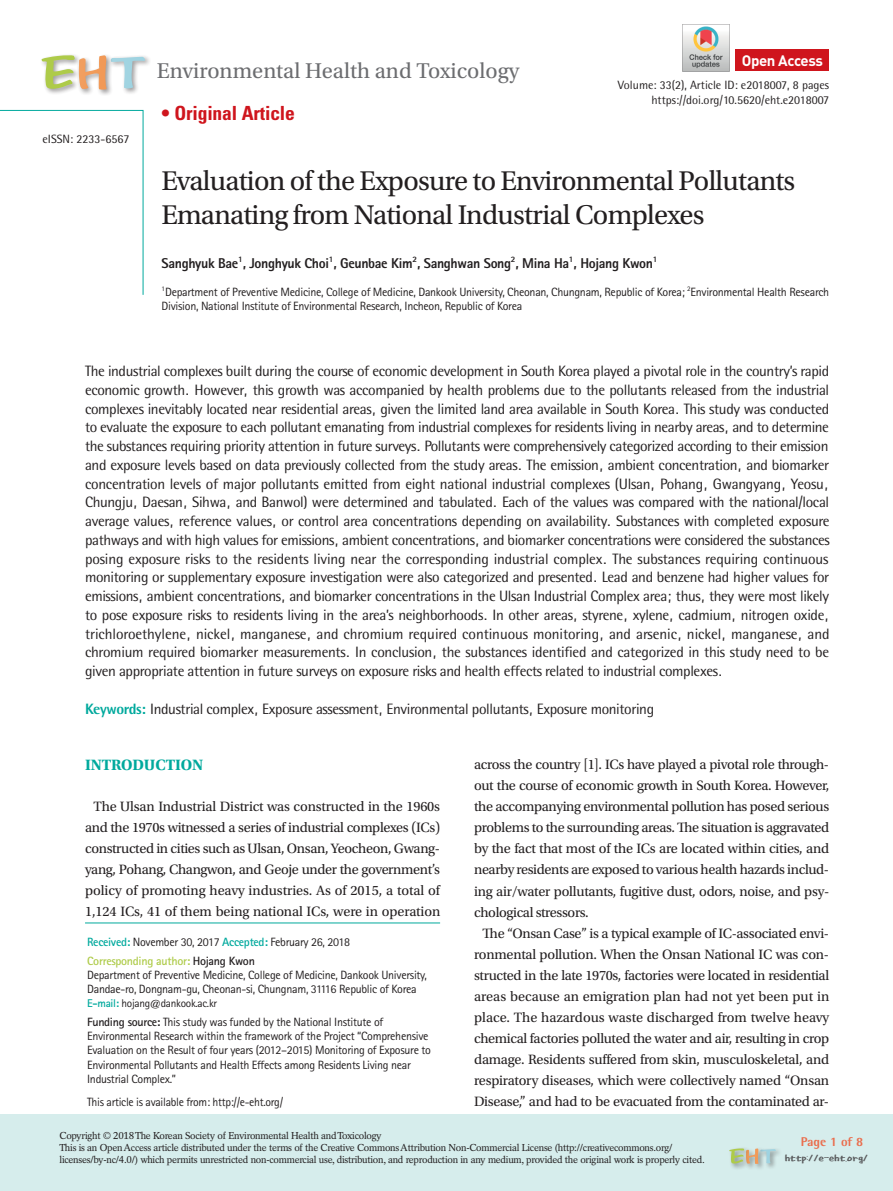
<style>
.page{position:relative;width:893px;height:1191px;background:#fff}
.page>*{position:absolute;margin:0;border:0;box-sizing:border-box;transform-origin:0 0}
.t1{font:28.5px/34.2px "Utopia Std";letter-spacing:-.025em;color:#231f20}
.t2{font:22.5px "Utopia Std";color:#6c6d70}
.t3{font:700 condensed 19.5px "Univers LT Std";letter-spacing:-.01em;color:#cf151d}
.t4{font:700 15.75px "Utopia Std";letter-spacing:-.01em;color:#00a99d}
.t5{font:15px/18.8px "Rotis Semi Sans Std";letter-spacing:-.025em;color:#231f20}
.t6{font:700 15px "DIN Pro";letter-spacing:-.025em;color:#fff}
.t7{font:14.25px/21px "Utopia Std";letter-spacing:-.025em;color:#231f20;text-align:center}
.t8{font:14.25px "Utopia Std";color:#231f20}
.t9{font:800 14.25px "Rotis Sans Serif Std";letter-spacing:-.025em;color:#231f20}
.t10{font:800 12.75px "Rotis Semi Sans Std";color:#ea6d4d}
.t11{font:12px/14.4px "Rotis Sans Serif Std";letter-spacing:-.025em;color:#231f20}
.t12{font:12px/15px "Rotis Semi Sans Std";color:#231f20;text-align:right}
.t13{font:12px "H Ybda M";letter-spacing:-.03em;color:#57585a}
.t14{font:11.25px "Rotis Sans Serif Std";letter-spacing:-.025em;color:#231f20}
.t15{font:10.05px/12px "Rotation LT Std";letter-spacing:-.025em;color:#231f20}
.s1{font-weight:800;color:#00a99d}
.s2{font-weight:700;color:#00a99d}
.s3{font-weight:700;color:#aecb49}
.s4{font-weight:700}
</style>
<div class="page">
<div style="left:0;top:1114px;width:893px;height:77px;background:#d6edec"></div>
<div style="left:724px;top:1109px;width:88px;height:82px;background:#d6edec"></div>
<div style="left:690px;top:1109px;width:92px;height:82px;background:#fff;opacity:.75"></div>
<svg style="left:729px;top:1148px;width:47px;height:15px"></svg>
<svg style="left:0;top:109px;width:144px;height:186px"></svg>
<div style="left:736px;top:50px;width:93px;height:21px;background:#cf151d"></div>
<div style="left:37px;top:16px;width:112px;height:114px;background:#fff"></div>
<div style="left:3px;top:13px;width:111px;height:117px;background:#fff"></div>
<svg style="left:42px;top:55px;width:103px;height:35px"></svg>
<hr style="left:85px;top:922px;width:355px;height:1px;background:#00a99d">
<img style="left:682px;top:25px;width:47px;height:47px">
<p class="t12" style="left:43px;top:132px;width:88px">eISSN: 2233-6567</p>
<h2 class="t2" style="left:157px;top:59px;width:364px">Environmental Health and Toxicology</h2>
<h3 class="t3" style="left:162px;top:102px;width:135px">• Original Article</h3>
<p class="t6" style="left:742px;top:50px;width:83px">Open Access</p>
<p class="t12" style="left:618px;top:78px;width:213px">Volume: 33(2), Article ID: e2018007, 8 pages https://doi.org/10.5620/eht.e2018007</p>
<h1 class="t1" style="left:162px;top:164px;width:635px">Evaluation of the Exposure to Environmental Pollutants<br>Emanating from National Industrial Complexes</h1>
<p class="t9" style="left:162px;top:254px;width:497px">Sanghyuk Bae<sup>1</sup>, Jonghyuk Choi<sup>1</sup>, Geunbae Kim<sup>2</sup>, Sanghwan Song<sup>2</sup>, Mina Ha<sup>1</sup>, Hojang Kwon<sup>1</sup></p>
<p class="t11" style="left:162px;top:284px;width:669px"><sup>1</sup>Department of Preventive Medicine, College of Medicine, Dankook University, Cheonan, Chungnam, Republic of Korea; <sup>2</sup>Environmental Health Research<br>Division, National Institute of Environmental Research, Incheon, Republic of Korea</p>
<p class="t5" style="left:85px;top:361px;width:746px">The industrial complexes built during the course of economic development in South Korea played a pivotal role in the country’s rapid economic growth. However, this growth was accompanied by health problems due to the pollutants released from the industrial complexes inevitably located near residential areas, given the limited land area available in South Korea. This study was conducted to evaluate the exposure to each pollutant emanating from industrial complexes for residents living in nearby areas, and to determine the substances requiring priority attention in future surveys. Pollutants were comprehensively categorized according to their emission and exposure levels based on data previously collected from the study areas. The emission, ambient concentration, and biomarker concentration levels of major pollutants emitted from eight national industrial complexes (Ulsan, Pohang, Gwangyang, Yeosu, Chungju, Daesan, Sihwa, and Banwol) were determined and tabulated. Each of the values was compared with the national/local average values, reference values, or control area concentrations depending on availability. Substances with completed exposure pathways and with high values for emissions, ambient concentrations, and biomarker concentrations were considered the substances posing exposure risks to the residents living near the corresponding industrial complex. The substances requiring continuous monitoring or supplementary exposure investigation were also categorized and presented. Lead and benzene had higher values for emissions, ambient concentrations, and biomarker concentrations in the Ulsan Industrial Complex area; thus, they were most likely to pose exposure risks to residents living in the area’s neighborhoods. In other areas, styrene, xylene, cadmium, nitrogen oxide, trichloroethylene, nickel, manganese, and chromium required continuous monitoring, and arsenic, nickel, manganese, and chromium required biomarker measurements. In conclusion, the substances identified and categorized in this study need to be given appropriate attention in future surveys on exposure risks and health effects related to industrial complexes.</p>
<p class="t5" style="left:85px;top:699px;width:571px"><span class="s1">Keywords:</span> Industrial complex, Exposure assessment, Environmental pollutants, Exposure monitoring</p>
<p class="t4" style="left:85px;top:756px;width:120px">INTRODUCTION</p>
<p class="t7" style="left:85px;top:796px;width:357px">The Ulsan Industrial District was constructed in the 1960s and the 1970s witnessed a series of industrial complexes (ICs) constructed in cities such as Ulsan, Onsan, Yeocheon, Gwang&shy;yang, Pohang, Changwon, and Geoje under the government’s policy of promoting heavy industries. As of 2015, a total of 1,124 ICs, 41 of them being national ICs, were in operation</p>
<p class="t11" style="left:87px;top:932px;width:265px;line-height:18.6px"><span class="s2">Received:</span> November 30, 2017 <span class="s2">Accepted:</span> February 26, 2018<br><span class="s3">Corresponding author:</span> <span class="s4">Hojang Kwon</span></p>
<p class="t11" style="left:87px;top:967px;width:341px">Department of Preventive Medicine, College of Medicine, Dankook University,<br>Dandae-ro, Dongnam-gu, Cheonan-si, Chungnam, 31116 Republic of Korea</p>
<p class="t14" style="left:87px;top:996px;width:131px"><span class="s2">E-mail:</span> hojang@dankook.ac.kr</p>
<p class="t11" style="left:87px;top:1014px;width:345px"><span class="s4">Funding source:</span> This study was funded by the National Institute of Environmental Research within the framework of the Project “Comprehensive Evaluation on the Result of four years (2012–2015) Monitoring of Exposure to Environmental Pollutants and Health Effects among Residents Living near Industrial Complex.”</p>
<p class="t11" style="left:87px;top:1094px;width:197px">This article is available from: http://e-eht.org/</p>
<p class="t7" style="left:474px;top:754px;width:356px">across the country [1]. ICs have played a pivotal role through-</p>
<p class="t7" style="left:474px;top:775px;width:357px">out the course of economic growth in South Korea. However,</p>
<p class="t7" style="left:474px;top:796px;width:357px">the accompanying environmental pollution has posed serious</p>
<p class="t7" style="left:474px;top:817px;width:357px">problems to the surrounding areas. The situation is aggravated</p>
<p class="t7" style="left:474px;top:838px;width:357px">by the fact that most of the ICs are located within cities, and</p>
<p class="t7" style="left:474px;top:859px;width:357px">nearby residents are exposed to various health hazards includ-</p>
<p class="t7" style="left:474px;top:880px;width:357px">ing air/water pollutants, fugitive dust, odors, noise, and psy-</p>
<p class="t7" style="left:474px;top:901px;width:116px">chological stressors.</p>
<p class="t7" style="left:483px;top:922px;width:348px">The “Onsan Case” is a typical example of IC-associated envi-</p>
<p class="t7" style="left:474px;top:943px;width:356px">ronmental pollution. When the Onsan National IC was con-</p>
<p class="t7" style="left:474px;top:964px;width:357px">structed in the late 1970s, factories were located in residential</p>
<p class="t8" style="left:474px;top:988px;width:357px">areas because an emigration plan had not yet been put in</p>
<p class="t8" style="left:474px;top:1009px;width:357px">place. The hazardous waste discharged from twelve heavy</p>
<p class="t7" style="left:474px;top:1027px;width:357px">chemical factories polluted the water and air, resulting in crop</p>
<p class="t7" style="left:474px;top:1048px;width:357px">damage. Residents suffered from skin, musculoskeletal, and</p>
<p class="t7" style="left:474px;top:1069px;width:357px">respiratory diseases, which were collectively named “Onsan</p>
<p class="t7" style="left:474px;top:1090px;width:357px">Disease,” and had to be evacuated from the contaminated ar-</p>
<p class="t15" style="left:60px;top:1129px;width:647px">Copyright © 2018 The Korean Society of Environmental Health and Toxicology<br>This is an Open Access article distributed under the terms of the Creative Commons Attribution Non-Commercial License (http://creativecommons.org/ licenses/by-nc/4.0/) which permits unrestricted non-commercial use, distribution, and reproduction in any medium, provided the original work is properly cited.</p>
<p class="t10" style="left:801px;top:1134px;width:64px">Page 1 of 8</p>
<p class="t13" style="left:785px;top:1151px;width:85px">http://e-eht.org/</p>
</div>
